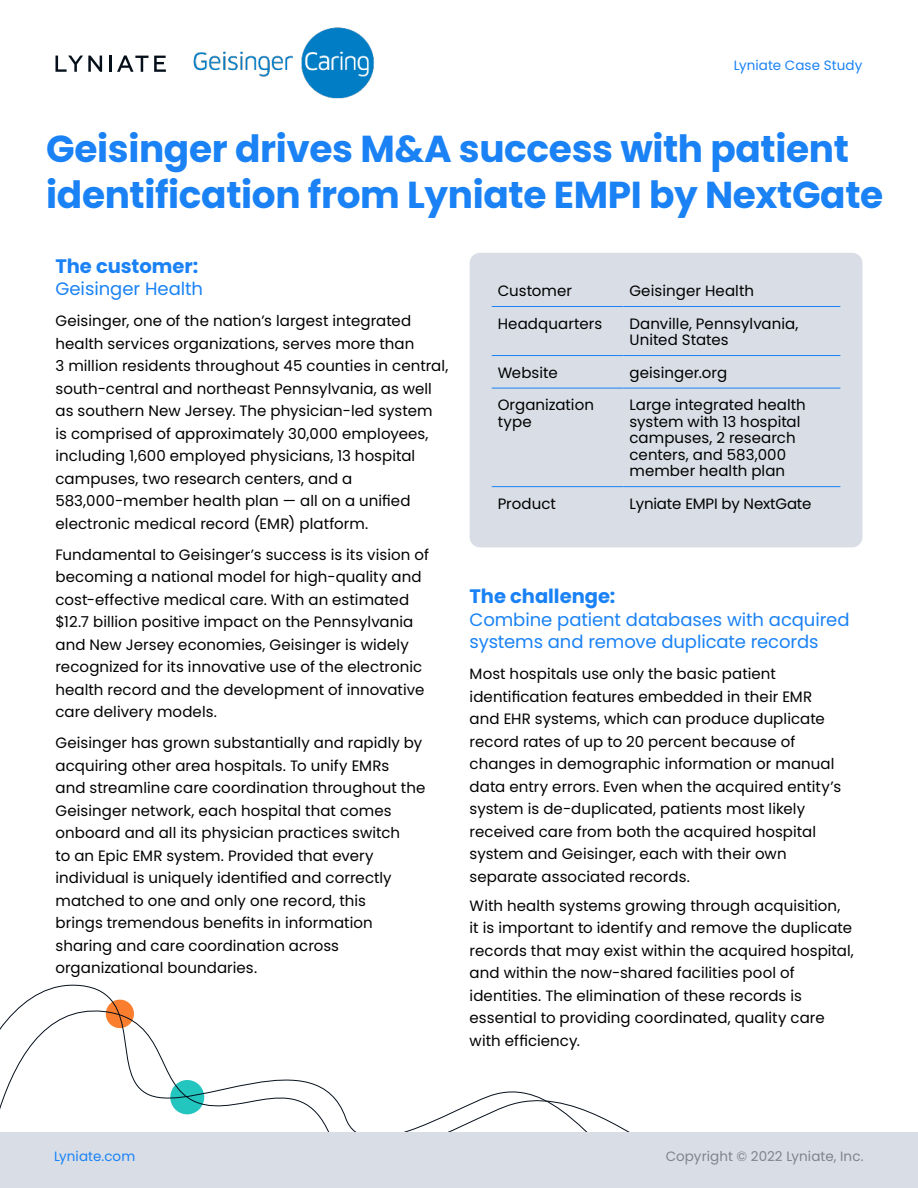
<style>
.page{position:relative;width:918px;height:1188px;background:#fff}
.page>*{position:absolute;margin:0;border:0;box-sizing:border-box;transform-origin:0 0}
.t1{font:700 37.5px/45.6px "Poppins";letter-spacing:-.01em;color:#1a82f5}
.t2{font:700 19.5px "Poppins";color:#1a82f5}
.t3{font:18px/22.5px "Poppins";letter-spacing:-.005em;color:#1a82f5}
.t4{font:15px/22.5px "Poppins";letter-spacing:.005em;color:#000}
.t5{font:15px "Poppins";letter-spacing:-.015em;color:#000}
.t6{font:13.5px "Poppins";letter-spacing:.005em;color:#1a82f5}
.t7{font:13.5px "Poppins";letter-spacing:.005em;color:#7d858c}
</style>
<div class="page">
<svg style="left:0;top:984px;width:628px;height:149px"></svg>
<div style="left:0;top:1133px;width:918px;height:55px;background:#d9dee6"></div>
<div style="left:470px;top:253px;width:393px;height:294px;background:#d9dee6;border-radius:10px"></div>
<hr style="left:492px;top:306px;width:132px;height:1px;background:#1a82f5">
<hr style="left:624px;top:306px;width:216px;height:1px;background:#1a82f5">
<hr style="left:492px;top:355px;width:132px;height:1px;background:#1a82f5">
<hr style="left:624px;top:355px;width:216px;height:1px;background:#1a82f5">
<hr style="left:492px;top:388px;width:132px;height:1px;background:#1a82f5">
<hr style="left:624px;top:388px;width:216px;height:1px;background:#1a82f5">
<hr style="left:492px;top:486px;width:132px;height:1px;background:#1a82f5">
<hr style="left:624px;top:486px;width:216px;height:1px;background:#1a82f5">
<svg style="left:56px;top:56px;width:46px;height:16px"></svg>
<hr style="left:109px;top:56px;width:3px;height:16px;background:#050f1a">
<svg style="left:117px;top:55px;width:49px;height:17px"></svg>
<img style="left:193px;top:27px;width:181px;height:72px">
<p class="t6" style="left:734px;top:57px;width:130px">Lyniate Case Study</p>
<h1 class="t1" style="left:46px;top:126px;width:839px">Geisinger drives M&amp;A success with patient identification from Lyniate EMPI by NextGate</h1>
<h2 class="t2" style="left:56px;top:255px;width:144px">The customer:</h2>
<p class="t3" style="left:56px;top:278px;width:149px">Geisinger Health</p>
<p class="t4" style="left:56px;top:310px;width:394px">Geisinger, one of the nation’s largest integrated health services organizations, serves more than<br>3 million residents throughout 45 counties in central, south-central and northeast Pennsylvania, as well as southern New Jersey. The physician-led system<br>is comprised of approximately 30,000 employees, including 1,600 employed physicians, 13 hospital campuses, two research centers, and a 583,000-member health plan — all on a unified electronic medical record (EMR) platform.</p>
<p class="t4" style="left:56px;top:543px;width:375px">Fundamental to Geisinger’s success is its vision of becoming a national model for high-quality and cost-effective medical care. With an estimated $12.7 billion positive impact on the Pennsylvania and New Jersey economies, Geisinger is widely recognized for its innovative use of the electronic health record and the development of innovative care delivery models.</p>
<p class="t4" style="left:56px;top:732px;width:371px">Geisinger has grown substantially and rapidly by acquiring other area hospitals. To unify EMRs<br>and streamline care coordination throughout the Geisinger network, each hospital that comes onboard and all its physician practices switch<br>to an Epic EMR system. Provided that every individual is uniquely identified and correctly matched to one and only one record, this<br>brings tremendous benefits in information sharing and care coordination across organizational boundaries.</p>
<p class="t4" style="left:498px;top:280px;width:76px">Customer</p>
<p class="t4" style="left:629px;top:280px;width:126px">Geisinger Health</p>
<p class="t4" style="left:498px;top:312px;width:106px">Headquarters</p>
<p class="t4" style="left:629px;top:315px;width:171px;line-height:16.5px">Danville, Pennsylvania,<br>United States</p>
<p class="t4" style="left:498px;top:361px;width:62px">Website</p>
<p class="t4" style="left:629px;top:361px;width:99px">geisinger.org</p>
<p class="t4" style="left:498px;top:397px;width:98px;line-height:16.5px">Organization type</p>
<p class="t4" style="left:629px;top:397px;width:178px;line-height:16.5px">Large integrated health system with 13 hospital campuses, 2 research centers, and 583,000 member health plan</p>
<p class="t4" style="left:498px;top:492px;width:60px">Product</p>
<p class="t5" style="left:629px;top:495px;width:184px">Lyniate EMPI by NextGate</p>
<h2 class="t2" style="left:470px;top:585px;width:147px">The challenge:</h2>
<p class="t3" style="left:470px;top:608px;width:381px">Combine patient databases with acquired systems and remove duplicate records</p>
<p class="t4" style="left:470px;top:663px;width:373px">Most hospitals use only the basic patient identification features embedded in their EMR and EHR systems, which can produce duplicate record rates of up to 20 percent because of changes in demographic information or manual data entry errors. Even when the acquired entity’s system is de-duplicated, patients most likely received care from both the acquired hospital system and Geisinger, each with their own separate associated records.</p>
<p class="t4" style="left:470px;top:894px;width:386px">With health systems growing through acquisition,<br>it is important to identify and remove the duplicate records that may exist within the acquired hospital, and within the now-shared facilities pool of identities. The elimination of these records is essential to providing coordinated, quality care with efficiency.</p>
<p class="t6" style="left:54px;top:1149px;width:83px">Lyniate.com</p>
<p class="t7" style="left:666px;top:1149px;width:199px">Copyright © 2022 Lyniate, Inc.</p>
</div>
